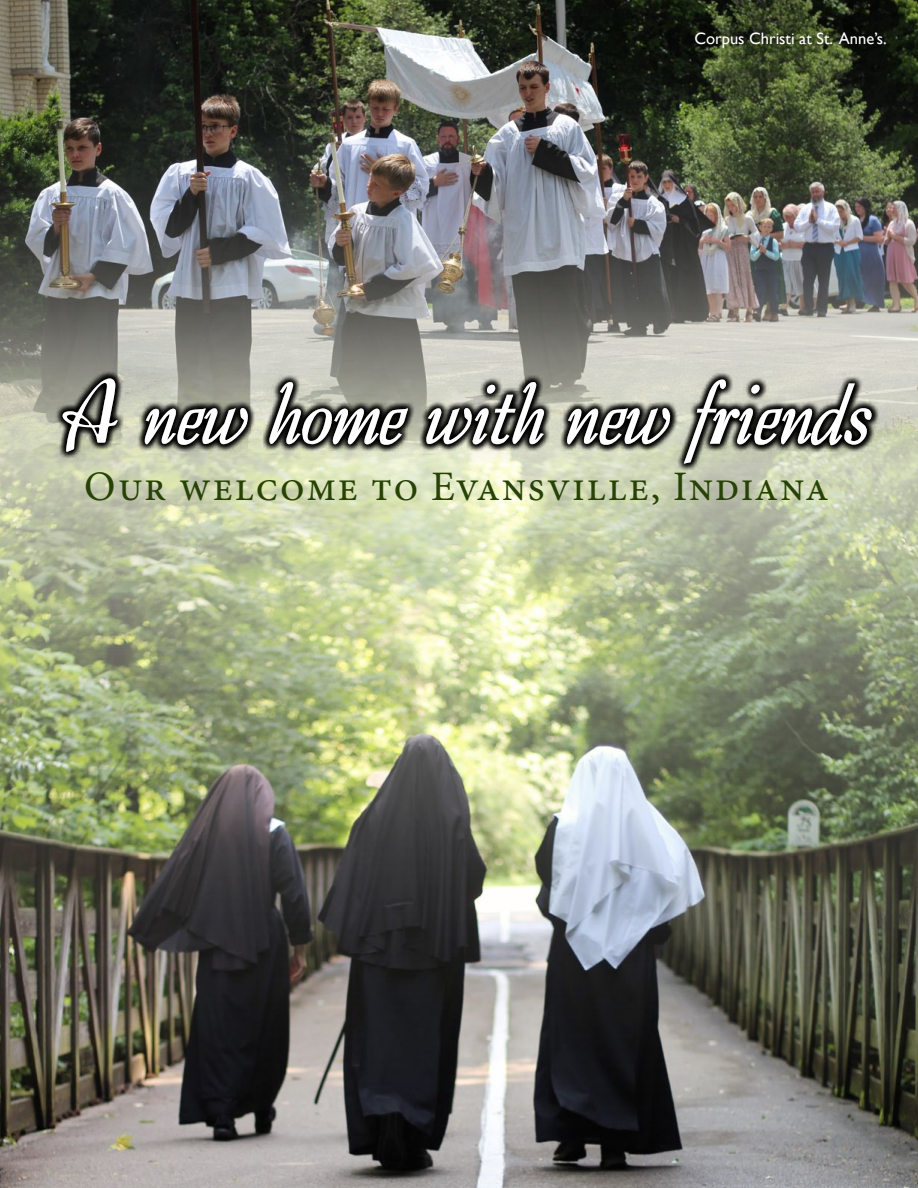
<style>
.page{position:relative;width:918px;height:1188px;background:#fff}
.page>*{position:absolute;margin:0;border:0;box-sizing:border-box;transform-origin:0 0}
.t1{font:italic 700 81px "Tango";letter-spacing:.01em;color:#fff}
.t2{font:42px "Minion Pro";letter-spacing:.04em;color:#274205}
.t3{font:16.5px "Gill Sans";color:#fff}
.s1{font-family:"Forelle";font-weight:400;font-style:normal;font-size:93px}
</style>
<div class="page">
<img style="left:0;top:462px;width:918px;height:726px">
<img style="left:0;top:0;width:918px;height:462px">
<div style="left:687px;top:24px;width:206px;height:31px;background:#000;opacity:.75"></div>
<svg style="left:55px;top:371px;width:824px;height:100px;background:#7e8074"></svg>
<p class="t3" style="left:694px;top:29px;width:194px">Corpus Christi at St. Anne’s.</p>
<h1 class="t1" style="left:63px;top:340px;width:803px"><span class="s1">A</span> new home with new friends</h1>
<p class="t2" style="left:84px;top:459px;width:746px">Our welcome to Evansville, Indiana</p>
</div>
